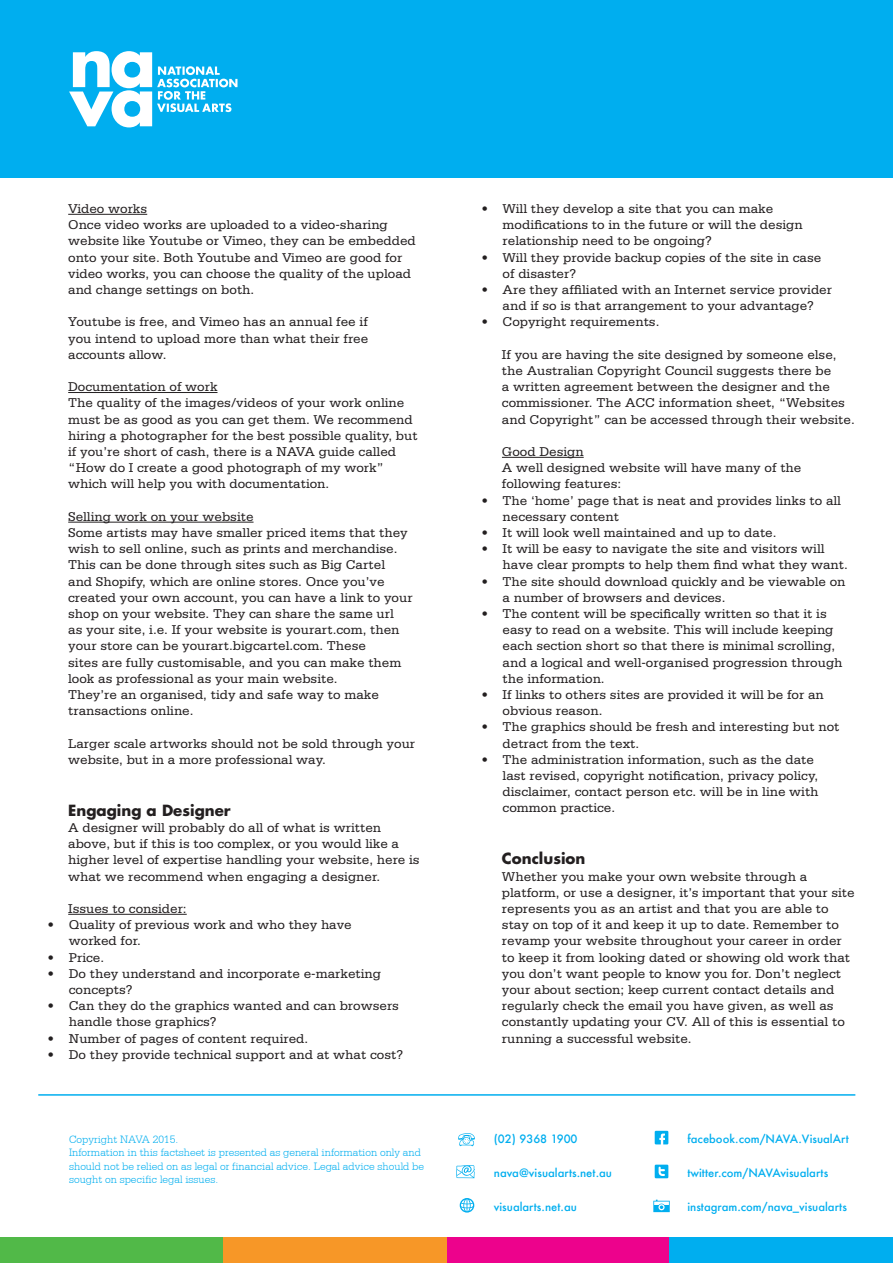
<style>
.page{position:relative;width:893px;height:1263px;background:#fff}
.page>*{position:absolute;margin:0;border:0;box-sizing:border-box;transform-origin:0 0}
.Body_1st_para___Head{font:700 15px "Futura CE";color:#231f20}
.Body{font:13.5px/16.2px "Serifa Std";color:#231f20}
.t1{font:300 11.25px/13.5px "Serifa 45";color:#00aeef}
.t2{font:500 11.25px "Futura";color:#00aeef}
</style>
<div class="page">
<hr style="left:38px;top:1094px;width:817px;height:2px;background:#00aeef">
<svg style="left:653px;top:1200px;width:17px;height:12px"></svg>
<svg style="left:460px;top:1198px;width:14px;height:14px"></svg>
<svg style="left:655px;top:1164px;width:13px;height:14px"></svg>
<svg style="left:456px;top:1165px;width:19px;height:13px"></svg>
<svg style="left:655px;top:1131px;width:13px;height:13px"></svg>
<svg style="left:458px;top:1133px;width:17px;height:13px"></svg>
<div style="left:0;top:0;width:893px;height:178px;background:#00aeef"></div>
<hr style="left:68px;top:214px;width:79px;height:1px;background:#231f20">
<hr style="left:68px;top:392px;width:149px;height:1px;background:#231f20">
<hr style="left:68px;top:522px;width:186px;height:1px;background:#231f20">
<hr style="left:68px;top:914px;width:119px;height:1px;background:#231f20">
<hr style="left:502px;top:457px;width:82px;height:1px;background:#231f20">
<svg style="left:69px;top:51px;width:168px;height:76px"></svg>
<div style="left:0;top:1237px;width:223px;height:26px;background:#51b948"></div>
<div style="left:446px;top:1237px;width:224px;height:26px;background:#ed028c"></div>
<div style="left:223px;top:1237px;width:223px;height:26px;background:#f79727"></div>
<div style="left:670px;top:1237px;width:223px;height:26px;background:#00aeef"></div>
<p class="Body" style="left:68px;top:201px;width:81px">Video works</p>
<p class="Body" style="left:68px;top:217px;width:349px">Once video works are uploaded to a video-sharing website like Youtube or Vimeo, they can be embedded onto your site. Both Youtube and Vimeo are good for video works, you can choose the quality of the upload and change settings on both.</p>
<p class="Body" style="left:68px;top:314px;width:302px;text-align:justify">Youtube is free, and Vimeo has an annual fee if you intend to upload more than what their free accounts allow.</p>
<p class="Body" style="left:68px;top:379px;width:151px">Documentation of work</p>
<p class="Body" style="left:68px;top:395px;width:351px">The quality of the images/videos of your work online must be as good as you can get them. We recommend hiring a photographer for the best possible quality, but if you’re short of cash, there is a NAVA guide called “How do I create a good photograph of my work” which will help you with documentation.</p>
<p class="Body" style="left:68px;top:508px;width:187px">Selling work on your website</p>
<p class="Body" style="left:68px;top:525px;width:341px">Some artists may have smaller priced items that they wish to sell online, such as prints and merchandise.</p>
<p class="Body" style="left:68px;top:557px;width:346px">This can be done through sites such as Big Cartel<br>and Shopify, which are online stores. Once you’ve created your own account, you can have a link to your shop on your website. They can share the same url<br>as your site, i.e. If your website is yourart.com, then your store can be yourart.bigcartel.com. These<br>sites are fully customisable, and you can make them look as professional as your main website.<br>They’re an organised, tidy and safe way to make transactions online.</p>
<p class="Body" style="left:68px;top:735px;width:348px">Larger scale artworks should not be sold through your website, but in a more professional way.</p>
<p class="Body_1st_para___Head" style="left:68px;top:799px;width:164px">Engaging a Designer</p>
<p class="Body" style="left:68px;top:819px;width:353px">A designer will probably do all of what is written above, but if this is too complex, or you would like a higher level of expertise handling your website, here is what we recommend when engaging a designer.</p>
<p class="Body" style="left:68px;top:900px;width:120px">Issues to consider:</p>
<p class="Body" style="left:69px;top:917px;width:284px;text-indent:-21px">• Quality of previous work and who they have worked for.</p>
<p class="Body" style="left:48px;top:949px;width:58px">• Price.</p>
<p class="Body" style="left:69px;top:965px;width:314px;text-indent:-21px">• Do they understand and incorporate e-marketing concepts?</p>
<p class="Body" style="left:69px;top:998px;width:332px;text-indent:-21px">• Can they do the graphics wanted and can browsers handle those graphics?</p>
<p class="Body" style="left:48px;top:1030px;width:262px">• Number of pages of content required.</p>
<p class="Body" style="left:48px;top:1046px;width:357px">• Do they provide technical support and at what cost?</p>
<p class="Body" style="left:503px;top:201px;width:302px;text-indent:-21px">• Will they develop a site that you can make modifications to in the future or will the design relationship need to be ongoing?</p>
<p class="Body" style="left:503px;top:249px;width:320px;text-indent:-21px">• Will they provide backup copies of the site in case of disaster?</p>
<p class="Body" style="left:481px;top:282px;width:352px;text-align:center">• Are they affiliated with an Internet service provider and if so is that arrangement to your advantage?</p>
<p class="Body" style="left:481px;top:314px;width:180px">• Copyright requirements.</p>
<p class="Body" style="left:502px;top:346px;width:354px">If you are having the site designed by someone else, the Australian Copyright Council suggests there be<br>a written agreement between the designer and the commissioner. The ACC information sheet, “Websites and Copyright” can be accessed through their website.</p>
<p class="Body" style="left:502px;top:444px;width:83px">Good Design</p>
<p class="Body" style="left:502px;top:460px;width:301px">A well designed website will have many of the following features:</p>
<p class="Body" style="left:503px;top:492px;width:340px;text-indent:-21px">• The ‘home’ page that is neat and provides links to all necessary content</p>
<p class="Body" style="left:481px;top:525px;width:297px">• It will look well maintained and up to date.</p>
<p class="Body" style="left:503px;top:541px;width:347px;text-indent:-21px">• It will be easy to navigate the site and visitors will have clear prompts to help them find what they want.</p>
<p class="Body" style="left:503px;top:573px;width:344px;text-indent:-21px">• The site should download quickly and be viewable on a number of browsers and devices.</p>
<p class="Body" style="left:503px;top:606px;width:341px;text-indent:-21px">• The content will be specifically written so that it is easy to read on a website. This will include keeping each section short so that there is minimal scrolling, and a logical and well-organised progression through the information.</p>
<p class="Body" style="left:503px;top:687px;width:323px;text-indent:-21px">• If links to others sites are provided it will be for an obvious reason.</p>
<p class="Body" style="left:503px;top:719px;width:338px;text-indent:-21px">• The graphics should be fresh and interesting but not detract from the text.</p>
<p class="Body" style="left:503px;top:751px;width:317px;text-indent:-21px">• The administration information, such as the date last revised, copyright notification, privacy policy, disclaimer, contact person etc. will be in line with common practice.</p>
<p class="Body_1st_para___Head" style="left:502px;top:847px;width:85px">Conclusion</p>
<p class="Body" style="left:502px;top:868px;width:354px">Whether you make your own website through a platform, or use a designer, it’s important that your site represents you as an artist and that you are able to stay on top of it and keep it up to date. Remember to revamp your website throughout your career in order to keep it from looking dated or showing old work that you don’t want people to know you for. Don’t neglect your about section; keep current contact details and regularly check the email you have given, as well as constantly updating your CV. All of this is essential to running a successful website.</p>
<p class="t1" style="left:69px;top:1132px;width:357px">Copyright NAVA 2015.<br>Information in this factsheet is presented as general information only and should not be relied on as legal or financial advice. Legal advice should be sought on specific legal issues.</p>
<p class="t2" style="left:494px;top:1131px;width:85px">(02) 9368 1900</p>
<p class="t2" style="left:687px;top:1131px;width:163px">facebook.com/NAVA.VisualArt</p>
<p class="t2" style="left:494px;top:1165px;width:120px">nava@visualarts.net.au</p>
<p class="t2" style="left:687px;top:1165px;width:142px">twitter.com/NAVAvisualarts</p>
<p class="t2" style="left:494px;top:1199px;width:85px">visualarts.net.au</p>
<p class="t2" style="left:687px;top:1199px;width:161px">instagram.com/nava_visualarts</p>
</div>
